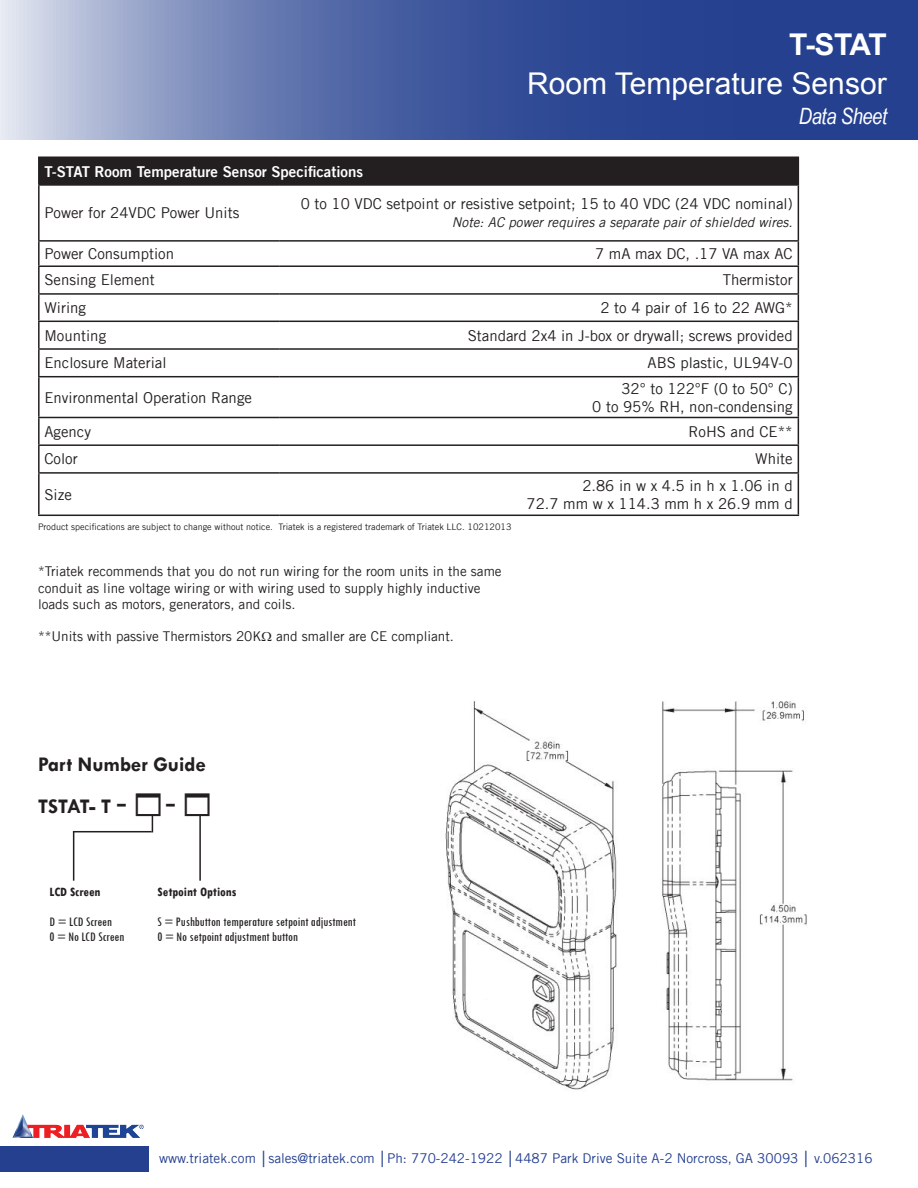
<style>
.page{position:relative;width:918px;height:1188px;background:#fff}
.page>*{position:absolute;margin:0;border:0;box-sizing:border-box;transform-origin:0 0}
.t1{font:30px/39px "Arial";color:#fffffd;text-align:right}
.t2{font:italic 22.5px "Arial Narrow";letter-spacing:-.02em;color:#fff}
.t3{font:700 21px "Tw Cen";color:#231f20}
.t4{font:15px "Trade Gothic LT";color:#231f20}
.t5{font:15px "Trade Gothic LT Bold Two";color:#fff}
.t6{font:13.5px/16.2px "Trade Gothic LT";color:#231f20}
.t7{font:13.5px "Trade Gothic LT";color:#25408f}
.t8{font:condensed 13.5px "Tw Cen";color:#231f20}
.t9{font:italic 13.5px "Trade Gothic LT";color:#231f20}
.t10{font:700 condensed 13.5px "Tw Cen";color:#231f20}
.t11{font:9px "Trade Gothic LT";color:#231f20}
.s1{font-weight:700}
.s2{font-family:"Times New Roman";font-weight:400;font-size:34.5px}
.s3{font-family:"Arial Narrow"}
</style>
<div class="page">
<svg style="left:0;top:0;width:918px;height:140px;background:#5369a7"></svg>
<div style="left:39px;top:157px;width:759px;height:28px;background:#231f20"></div>
<svg style="left:40px;top:186px;width:758px;height:329px"></svg>
<hr style="left:38px;top:156px;width:242px;height:2px;background:#231f20">
<hr style="left:38px;top:158px;width:2px;height:26px;background:#231f20">
<hr style="left:280px;top:156px;width:519px;height:2px;background:#231f20">
<svg style="left:798px;top:158px;width:1px;height:26px"></svg>
<hr style="left:38px;top:184px;width:242px;height:2px;background:#231f20">
<hr style="left:38px;top:186px;width:2px;height:54px;background:#231f20">
<hr style="left:280px;top:184px;width:519px;height:2px;background:#231f20">
<hr style="left:798px;top:186px;width:1px;height:54px;background:#231f20">
<hr style="left:38px;top:240px;width:242px;height:2px;background:#231f20">
<hr style="left:38px;top:242px;width:2px;height:23px;background:#231f20">
<hr style="left:280px;top:240px;width:519px;height:2px;background:#231f20">
<hr style="left:38px;top:267px;width:2px;height:26px;background:#231f20">
<hr style="left:38px;top:295px;width:2px;height:26px;background:#231f20">
<hr style="left:38px;top:322px;width:2px;height:26px;background:#231f20">
<hr style="left:38px;top:350px;width:2px;height:26px;background:#231f20">
<svg style="left:798px;top:242px;width:1px;height:134px"></svg>
<hr style="left:38px;top:377px;width:2px;height:40px;background:#231f20">
<hr style="left:798px;top:377px;width:1px;height:40px;background:#231f20">
<hr style="left:38px;top:418px;width:2px;height:26px;background:#231f20">
<hr style="left:38px;top:446px;width:2px;height:26px;background:#231f20">
<svg style="left:798px;top:418px;width:1px;height:54px"></svg>
<hr style="left:38px;top:474px;width:2px;height:41px;background:#231f20">
<hr style="left:798px;top:474px;width:1px;height:41px;background:#231f20">
<hr style="left:38px;top:265px;width:242px;height:2px;background:#231f20">
<hr style="left:280px;top:265px;width:519px;height:2px;background:#231f20">
<hr style="left:38px;top:293px;width:242px;height:2px;background:#231f20">
<hr style="left:280px;top:293px;width:519px;height:2px;background:#231f20">
<hr style="left:38px;top:321px;width:242px;height:1px;background:#231f20">
<hr style="left:280px;top:321px;width:519px;height:1px;background:#231f20">
<hr style="left:38px;top:348px;width:242px;height:2px;background:#231f20">
<hr style="left:280px;top:348px;width:519px;height:2px;background:#231f20">
<hr style="left:38px;top:376px;width:242px;height:1px;background:#231f20">
<hr style="left:280px;top:376px;width:519px;height:1px;background:#231f20">
<hr style="left:38px;top:417px;width:242px;height:1px;background:#231f20">
<hr style="left:280px;top:417px;width:519px;height:1px;background:#231f20">
<hr style="left:38px;top:444px;width:242px;height:2px;background:#231f20">
<hr style="left:280px;top:444px;width:519px;height:2px;background:#231f20">
<hr style="left:38px;top:472px;width:242px;height:2px;background:#231f20">
<hr style="left:280px;top:472px;width:519px;height:2px;background:#231f20">
<hr style="left:38px;top:515px;width:242px;height:1px;background:#231f20">
<hr style="left:280px;top:515px;width:519px;height:1px;background:#231f20">
<div style="left:0;top:1146px;width:149px;height:25px;background:#25408f"></div>
<img style="left:13px;top:1115px;width:131px;height:23px">
<hr style="left:199px;top:815px;width:2px;height:66px;background:#231f20">
<hr style="left:73px;top:831px;width:79px;height:1px;background:#231f20">
<hr style="left:73px;top:832px;width:1px;height:49px;background:#231f20">
<img style="left:445px;top:701px;width:362px;height:389px">
<div style="left:467px;top:961px;width:36px;height:36px;background:#fff"></div>
<svg style="left:151px;top:814px;width:3px;height:18px"></svg>
<p class="t1" style="left:527px;top:25px;width:361px"><span class="s1">T-STAT<br></span>Room Temperature Sensor</p>
<p class="t2" style="left:799px;top:100px;width:90px">Data Sheet</p>
<p class="t5" style="left:44px;top:162px;width:320px">T-STAT Room Temperature Sensor Specifications</p>
<p class="t4" style="left:44px;top:204px;width:196px">Power for 24VDC Power Units</p>
<p class="t4" style="left:301px;top:195px;width:493px">0 to 10 VDC setpoint or resistive setpoint; 15 to 40 VDC (24 VDC nominal)</p>
<p class="t9" style="left:452px;top:214px;width:342px">Note: AC power requires a separate pair of shielded wires.</p>
<p class="t4" style="left:44px;top:245px;width:131px">Power Consumption</p>
<p class="t4" style="left:595px;top:245px;width:199px">7 mA max DC, .17 VA max AC</p>
<p class="t4" style="left:44px;top:271px;width:112px">Sensing Element</p>
<p class="t4" style="left:723px;top:271px;width:71px">Thermistor</p>
<p class="t4" style="left:44px;top:299px;width:43px">Wiring</p>
<p class="t4" style="left:601px;top:299px;width:194px">2 to 4 pair of 16 to 22 AWG*</p>
<p class="t4" style="left:44px;top:326px;width:63px">Mounting</p>
<p class="t4" style="left:468px;top:326px;width:326px">Standard 2x4 in J-box or drywall; screws provided</p>
<p class="t4" style="left:44px;top:354px;width:124px">Enclosure Material</p>
<p class="t4" style="left:648px;top:354px;width:147px">ABS plastic, UL94V-0</p>
<p class="t4" style="left:44px;top:388px;width:209px">Environmental Operation Range</p>
<p class="t4" style="left:621px;top:379px;width:173px">32° to 122°F (0 to 50° C)</p>
<p class="t4" style="left:592px;top:397px;width:202px">0 to 95% RH, non-condensing</p>
<p class="t4" style="left:44px;top:422px;width:48px">Agency</p>
<p class="t4" style="left:689px;top:422px;width:106px">RoHS and CE**</p>
<p class="t4" style="left:44px;top:450px;width:35px">Color</p>
<p class="t4" style="left:755px;top:450px;width:39px">White</p>
<p class="t4" style="left:44px;top:485px;width:29px">Size</p>
<p class="t4" style="left:582px;top:476px;width:212px">2.86 in w x 4.5 in h x 1.06 in d</p>
<p class="t4" style="left:527px;top:494px;width:268px">72.7 mm w x 114.3 mm h x 26.9 mm d</p>
<p class="t11" style="left:38px;top:521px;width:475px">Product specifications are subject to change without notice. Triatek is a registered trademark of Triatek LLC. 10212013</p>
<p class="t6" style="left:38px;top:563px;width:465px">*Triatek recommends that you do not run wiring for the room units in the same conduit as line voltage wiring or with wiring used to supply highly inductive loads such as motors, generators, and coils.</p>
<p class="t6" style="left:38px;top:628px;width:418px">**Units with passive Thermistors 20K and smaller are CE compliant.</p>
<p class="t3" style="left:38px;top:752px;width:169px">Part Number Guide</p>
<p class="t3" style="left:38px;top:793px;width:140px">TSTAT- T <span class="s2">- -</span></p>
<p class="t10" style="left:50px;top:884px;width:52px">LCD Screen</p>
<p class="t10" style="left:158px;top:884px;width:80px">Setpoint Options</p>
<p class="t8" style="left:50px;top:914px;width:64px">D = LCD Screen</p>
<p class="t8" style="left:158px;top:914px;width:200px">S = Pushbutton temperature setpoint adjustment</p>
<p class="t8" style="left:50px;top:929px;width:76px">0 = No LCD Screen</p>
<p class="t8" style="left:158px;top:929px;width:142px">0 = No setpoint adjustment button</p>
<p class="t7" style="left:159px;top:1150px;width:715px">www.triatek.com <span class="s3">│</span>sales@triatek.com <span class="s3">│</span>Ph: 770-242-1922 <span class="s3">│</span>4487 Park Drive Suite A-2 Norcross, GA 30093 <span class="s3">│</span> v.062316</p>
</div>
